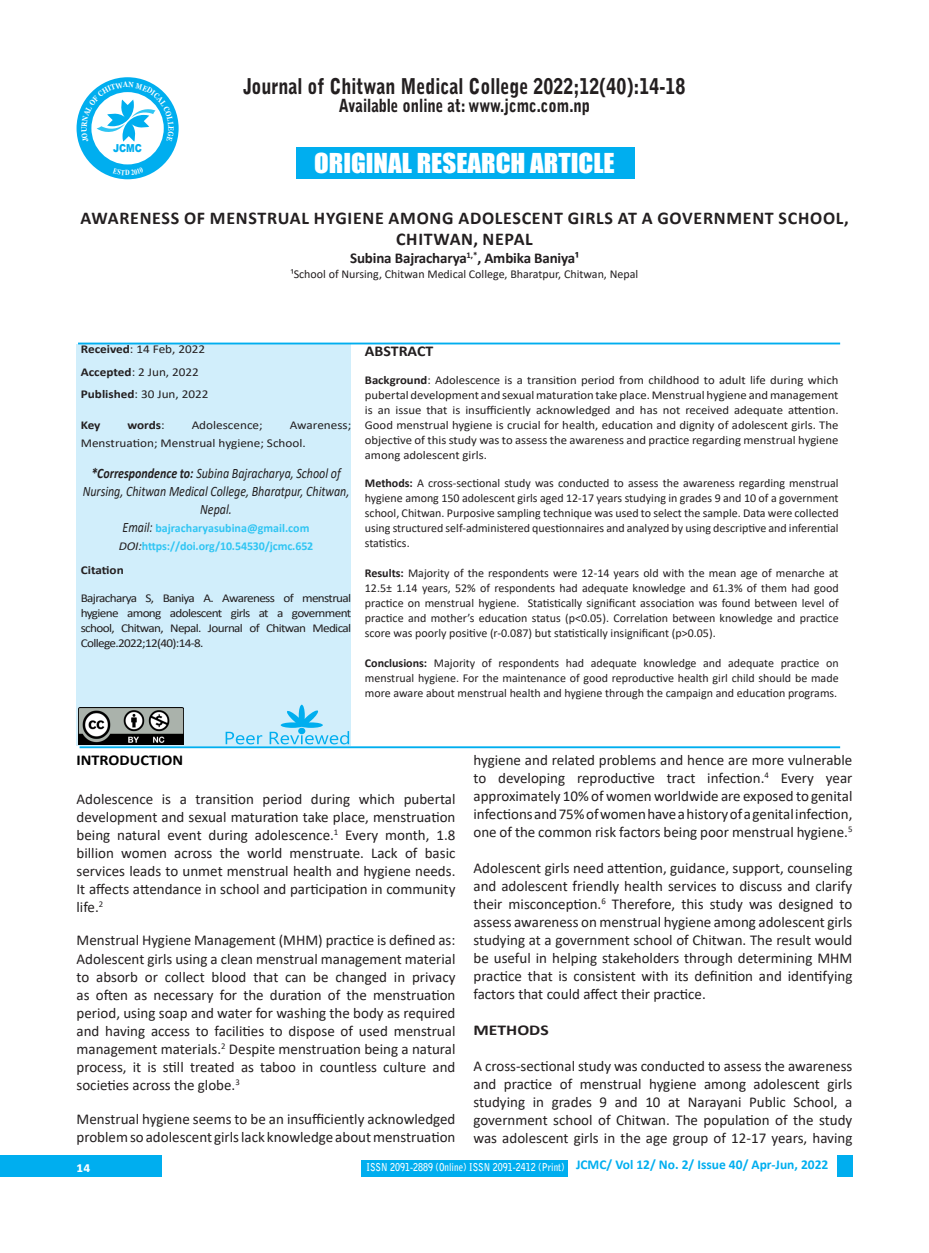
<style>
.page{position:relative;width:929px;height:1253px;background:#fff}
.page>*{position:absolute;margin:0;border:0;box-sizing:border-box;transform-origin:0 0}
.t1{font:25.2px "Impact";color:#fff;scale:1.07 1}
.t2{font:900 21.6px "Bell Gothic Std";color:#231f20;scale:.83 1}
.t3{font:700 18px/20.7px "Calibri";letter-spacing:.04em;color:#231f20;text-align:center}
.t4{font:900 18px "Bell Gothic Std";color:#231f20;scale:.83 1}
.t5{font:15px/18px "Calibri";color:#231f20;text-align:justify}
.t6{font:700 15px "Calibri";letter-spacing:-.01em;color:#231f20}
.t7{font:700 15px "Calibri";color:#000;scale:1.08 1}
.t8{font:700 15px "Calibri";letter-spacing:-.01em;color:#231f20;scale:1.06 1}
.t9{font:700 15px "Calibri";letter-spacing:-.01em;color:#231f20;scale:1.18 1}
.t10{font:700 15px "Calibri";color:#fff}
.t11{font:italic 14.4px/18px "Calibri";color:#231f20;text-align:center;scale:.83 1}
.t12{font:700 13.5px "Calibri";color:#00aeef}
.t13{font:12px/15px "Calibri";color:#231f20;text-align:justify}
.t14{font:12px/15px "Calibri";color:#231f20;text-align:justify;scale:1.06 1}
.t15{font:12px/15px "Calibri";color:#231f20;scale:1.1 1}
.t16{font:700 12px/18px "Calibri";letter-spacing:-.01em;color:#30c5f3;text-align:center}
.t17{font:700 12px "Calibri";letter-spacing:-.01em;color:#231f20;scale:1.1 1}
.t18{font:900 10.95px "Arial";color:#00aeef;scale:.83 1}
.t19{font:700 10.8px "Bell Gothic Std";color:#fff;scale:.83 1}
.t20{font:700 7.8px "Times New Roman";color:#fff;scale:.83 1}
.s1{font-weight:700}
.s2{font-weight:400}
.s3{font-weight:400;font-style:italic;font-size:14.4px;color:#231f20}
.s4{font-weight:400;font-style:italic;color:#231f20}
</style>
<div class="page">
<div style="left:837px;top:1155px;width:15px;height:21px;background:#00aeef"></div>
<div style="left:0;top:1155px;width:162px;height:21px;background:#00aeef"></div>
<div style="left:296px;top:148px;width:338px;height:31px;background:#00aeef"></div>
<div style="left:361px;top:1160px;width:206px;height:16px;background:#00aeef"></div>
<div style="left:77px;top:77px;width:102px;height:102px;background:#00aeef;border-radius:50%"></div>
<div style="left:91px;top:92px;width:73px;height:72px;background:#fff;border-radius:50%"></div>
<div style="left:77px;top:344px;width:274px;height:402px;background:#d1eefb"></div>
<hr style="left:78px;top:343px;width:762px;height:1px;background:#00aeef">
<hr style="left:80px;top:746px;width:760px;height:2px;background:#00aeef">
<svg style="left:226px;top:732px;width:36px;height:12px"></svg>
<svg style="left:270px;top:705px;width:79px;height:39px"></svg>
<img style="left:78px;top:708px;width:106px;height:37px">
<svg style="left:81px;top:82px;width:93px;height:60px"></svg>
<p class="t2" style="left:243px;top:74px;width:534px">Journal of Chitwan Medical College 2022;12(40):14-18</p>
<p class="t4" style="left:339px;top:95px;width:304px">Available online at: www.jcmc.com.np</p>
<p class="t1" style="left:314px;top:144px;width:282px">ORIGINAL RESEARCH ARTICLE</p>
<p class="t3" style="left:81px;top:207px;width:769px">AWARENESS OF MENSTRUAL HYGIENE AMONG ADOLESCENT GIRLS AT A GOVERNMENT SCHOOL,<br>CHITWAN, NEPAL</p>
<p class="t6" style="left:350px;top:247px;width:230px">Subina Bajracharya<sup>1,*</sup>, Ambika Baniya¹</p>
<p class="t13" style="left:291px;top:266px;width:349px">¹School of Nursing, Chitwan Medical College, Bharatpur, Chitwan, Nepal</p>
<p class="t18" style="left:113px;top:140px;width:36px">JCMC</p>
<p class="t20" style="left:125px;top:167px;width:7px">D</p>
<p class="t15" style="left:81px;top:342px;width:115px"><span class="s1">Received</span>: 14 Feb, 2022</p>
<p class="t15" style="left:81px;top:364px;width:109px"><span class="s1">Accepted</span>: 2 Jun, 2022</p>
<p class="t15" style="left:81px;top:386px;width:118px"><span class="s1">Published</span>: 30 Jun, 2022</p>
<p class="t17" style="left:81px;top:416px;width:19px">Key</p>
<p class="t17" style="left:127px;top:416px;width:35px">words<span class="s2">:</span></p>
<p class="t15" style="left:192px;top:417px;width:66px">Adolescence;</p>
<p class="t15" style="left:81px;top:415px;width:247px;line-height:18px;text-indent:209px">Awareness;<br>Menstruation; Menstrual hygiene; School.</p>
<p class="t11" style="left:83px;top:463px;width:323px"><span class="s1">*Correspondence to:</span> Subina Bajracharya, School of<br>Nursing, Chitwan Medical College, Bharatpur, Chitwan,<br>Nepal.</p>
<p class="t16" style="left:119px;top:519px;width:196px"><span class="s3">Email:</span> bajracharyasubina@gmail.com<br><span class="s4">DOI:</span>https://doi.org/10.54530/jcmc.652</p>
<p class="t17" style="left:81px;top:561px;width:41px">Citation</p>
<p class="t15" style="left:81px;top:590px;width:247px;text-align:justify">Bajracharya S, Baniya A. Awareness of menstrual hygiene among adolescent girls at a government school, Chitwan, Nepal. Journal of Chitwan Medical College.2022;12(40):14-8.</p>
<p class="t8" style="left:365px;top:340px;width:66px">ABSTRACT</p>
<p class="t14" style="left:365px;top:372px;width:448px"><span class="s1">Background</span>: Adolescence is a transition period from childhood to adult life during which pubertal development and sexual maturation take place. Menstrual hygiene and management is an issue that is insufficiently acknowledged and has not received adequate attention.<br>Good menstrual hygiene is crucial for health, education and dignity of adolescent girls. The objective of this study was to assess the awareness and practice regarding menstrual hygiene among adolescent girls.</p>
<p class="t13" style="left:365px;top:475px;width:475px"><span class="s1">Methods:</span> A cross-sectional study was conducted to assess the awareness regarding menstrual hygiene among 150 adolescent girls aged 12-17 years studying in grades 9 and 10 of a government school, Chitwan. Purposive sampling technique was used to select the sample. Data were collected using structured self-administered questionnaires and analyzed by using descriptive and inferential statistics.</p>
<p class="t13" style="left:365px;top:565px;width:475px"><span class="s1">Results:</span> Majority of the respondents were 12-14 years old with the mean age of menarche at 12.5± 1.14 years, 52% of respondents had adequate knowledge and 61.3% of them had good practice on menstrual hygiene. Statistically significant association was found between level of practice and mother’s education status (p&lt;0.05). Correlation between knowledge and practice score was poorly positive (r-0.087) but statistically insignificant (p&gt;0.05).</p>
<p class="t13" style="left:365px;top:655px;width:475px"><span class="s1">Conclusions:</span> Majority of respondents had adequate knowledge and adequate practice on menstrual hygiene. For the maintenance of good reproductive health girl child should be made more aware about menstrual health and hygiene through the campaign and education programs.</p>
<p class="t7" style="left:77px;top:750px;width:100px">INTRODUCTION</p>
<p class="t5" style="left:77px;top:790px;width:380px">Adolescence is a transition period during which pubertal development and sexual maturation take place, menstruation being natural event during adolescence.<sup>1</sup> Every month, 1.8 billion women across the world menstruate. Lack of basic services leads to unmet menstrual health and hygiene needs.<br>It affects attendance in school and participation in community life.<sup>2</sup></p>
<p class="t5" style="left:77px;top:931px;width:380px">Menstrual Hygiene Management (MHM) practice is defined as:<br>Adolescent girls using a clean menstrual management material to absorb or collect blood that can be changed in privacy as often as necessary for the duration of the menstruation period, using soap and water for washing the body as required and having access to facilities to dispose of used menstrual management materials.<sup>2</sup> Despite menstruation being a natural process, it is still treated as taboo in countless culture and societies across the globe.<sup>3</sup></p>
<p class="t5" style="left:77px;top:1109px;width:380px">Menstrual hygiene seems to be an insufficiently acknowledged problem so adolescent girls lack knowledge about menstruation</p>
<p class="t5" style="left:473px;top:751px;width:380px">hygiene and related problems and hence are more vulnerable to developing reproductive tract infection.<sup>4</sup> Every year approximately 10% of women worldwide are exposed to genital infections and 75% of women have a history of a genital infection, one of the common risk factors being poor menstrual hygiene.<sup>5</sup></p>
<p class="t5" style="left:473px;top:859px;width:380px">Adolescent girls need attention, guidance, support, counseling and adolescent friendly health services to discuss and clarify their misconception.<sup>6</sup> Therefore, this study was designed to assess awareness on menstrual hygiene among adolescent girls studying at a government school of Chitwan. The result would be useful in helping stakeholders through determining MHM practice that is consistent with its definition and identifying factors that could affect their practice.</p>
<p class="t9" style="left:473px;top:1020px;width:65px">METHODS</p>
<p class="t5" style="left:473px;top:1057px;width:380px">A cross-sectional study was conducted to assess the awareness and practice of menstrual hygiene among adolescent girls studying in grades 9 and 10 at Narayani Public School, a government school of Chitwan. The population of the study was adolescent girls in the age group of 12-17 years, having</p>
<p class="t10" style="left:77px;top:1156px;width:15px">14</p>
<p class="t12" style="left:576px;top:1155px;width:254px">JCMC/ Vol 12/ No. 2/ Issue 40/ Apr-Jun, 2022</p>
<p class="t19" style="left:367px;top:1161px;width:240px">ISSN 2091-2889 (Online) ISSN 2091-2412 (Print)</p>
</div>
